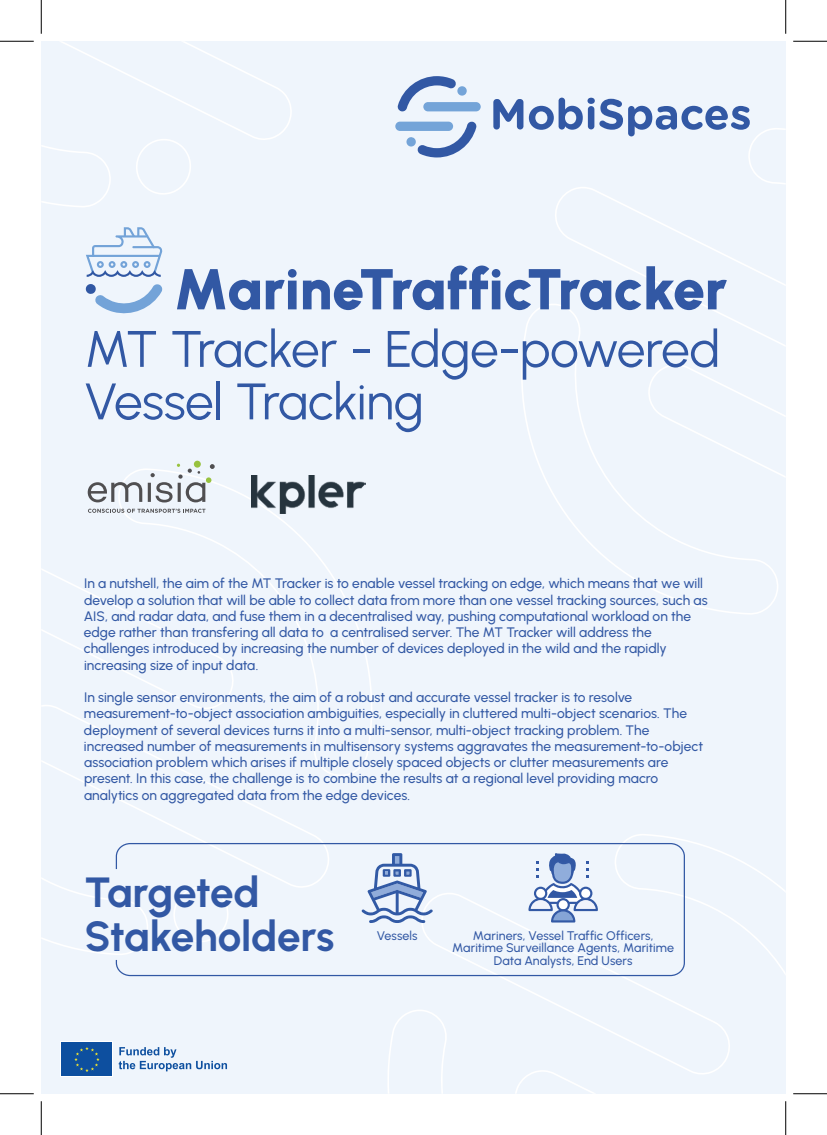
<style>
.page{position:relative;width:827px;height:1135px;background:#fff}
.page>*{position:absolute;margin:0;border:0;box-sizing:border-box;transform-origin:0 0}
.t1{font:900 57.5px "Urbanist";letter-spacing:-.015em;color:#3258a4}
.t2{font:51.25px/52.5px "Urbanist";letter-spacing:-.015em;color:#3258a4}
.t3{font:700 42.12px/44.6px "Urbanist";letter-spacing:-.005em;color:#3258a4}
.t4{font:500 13.75px/16.2px "Urbanist";letter-spacing:.005em;color:#3258a4}
.t5{font:500 12.5px/12.5px "Urbanist";letter-spacing:.005em;color:#3258a4;text-align:center}
</style>
<div class="page">
<div style="left:41px;top:41px;width:744px;height:1053px;background:#eff5fc"></div>
<svg style="left:521px;top:319px;width:257px;height:295px"></svg>
<svg style="left:648px;top:364px;width:137px;height:114px"></svg>
<svg style="left:41px;top:41px;width:251px;height:166px"></svg>
<svg style="left:388px;top:1010px;width:55px;height:84px"></svg>
<svg style="left:615px;top:834px;width:170px;height:140px"></svg>
<svg style="left:515px;top:1075px;width:80px;height:19px"></svg>
<svg style="left:420px;top:893px;width:311px;height:182px"></svg>
<svg style="left:174px;top:888px;width:54px;height:54px"></svg>
<svg style="left:41px;top:888px;width:107px;height:67px"></svg>
<svg style="left:119px;top:475px;width:253px;height:301px"></svg>
<svg style="left:41px;top:705px;width:288px;height:183px"></svg>
<svg style="left:41px;top:568px;width:193px;height:142px"></svg>
<svg style="left:61px;top:1042px;width:52px;height:35px"></svg>
<div style="left:62px;top:1043px;width:50px;height:33px;background:#0d4f9f"></div>
<svg style="left:74px;top:1047px;width:26px;height:25px"></svg>
<svg style="left:119px;top:1047px;width:108px;height:24px"></svg>
<svg style="left:493px;top:99px;width:30px;height:31px"></svg>
<svg style="left:529px;top:98px;width:256px;height:249px"></svg>
<svg style="left:406px;top:121px;width:71px;height:36px"></svg>
<svg style="left:397px;top:76px;width:70px;height:35px"></svg>
<div style="left:395px;top:122px;width:58px;height:9px;background:#74a4d8;border-radius:5px"></div>
<div style="left:423px;top:102px;width:58px;height:9px;background:#74a4d8;border-radius:5px"></div>
<div style="left:194px;top:461px;width:7px;height:7px;background:#98c23f;border-radius:50%"></div>
<svg style="left:88px;top:464px;width:127px;height:38px"></svg>
<svg style="left:88px;top:509px;width:117px;height:4px"></svg>
<svg style="left:86px;top:284px;width:77px;height:30px"></svg>
<svg style="left:86px;top:227px;width:76px;height:50px"></svg>
<div style="left:116px;top:843px;width:569px;height:133px;border:1px solid #3258a4;border-radius:13px"></div>
<svg style="left:528px;top:853px;width:70px;height:69px"></svg>
<svg style="left:361px;top:853px;width:72px;height:70px"></svg>
<img style="left:251px;top:476px;width:114px;height:37px">
<hr style="left:0;top:41px;width:34px;height:1px;background:#000">
<hr style="left:793px;top:41px;width:34px;height:1px;background:#000">
<hr style="left:0;top:1093px;width:34px;height:1px;background:#000">
<hr style="left:793px;top:1093px;width:34px;height:1px;background:#000">
<hr style="left:41px;top:0;width:1px;height:34px;background:#000">
<hr style="left:41px;top:1101px;width:1px;height:34px;background:#000">
<hr style="left:785px;top:0;width:1px;height:34px;background:#000">
<hr style="left:785px;top:1101px;width:1px;height:34px;background:#000">
<h1 class="t1" style="left:173px;top:248px;width:555px">MarineTrafficTracker</h1>
<h2 class="t2" style="left:84px;top:321px;width:637px">MT Tracker - Edge-powered<br>Vessel Tracking</h2>
<p class="t4" style="left:84px;top:575px;width:625px">In a nutshell, the aim of the MT Tracker is to enable vessel tracking on edge, which means that we will develop a solution that will be able to collect data from more than one vessel tracking sources, such as AIS, and radar data, and fuse them in a decentralised way, pushing computational workload on the edge rather than transfering all data to a centralised server. The MT Tracker will address the challenges introduced by increasing the number of devices deployed in the wild and the rapidly increasing size of input data.</p>
<p class="t4" style="left:84px;top:689px;width:621px">In single sensor environments, the aim of a robust and accurate vessel tracker is to resolve measurement-to-object association ambiguities, especially in cluttered multi-object scenarios. The deployment of several devices turns it into a multi-sensor, multi-object tracking problem. The increased number of measurements in multisensory systems aggravates the measurement-to-object association problem which arises if multiple closely spaced objects or clutter measurements are present. In this case, the challenge is to combine the results at a regional level providing macro analytics on aggregated data from the edge devices.</p>
<h3 class="t3" style="left:85px;top:868px;width:251px">Targeted<br>Stakeholders</h3>
<p class="t5" style="left:377px;top:928px;width:42px">Vessels</p>
<p class="t5" style="left:452px;top:929px;width:223px">Mariners, Vessel Traffic Officers,<br>Maritime Surveillance Agents, Maritime<br>Data Analysts, End Users</p>
</div>
